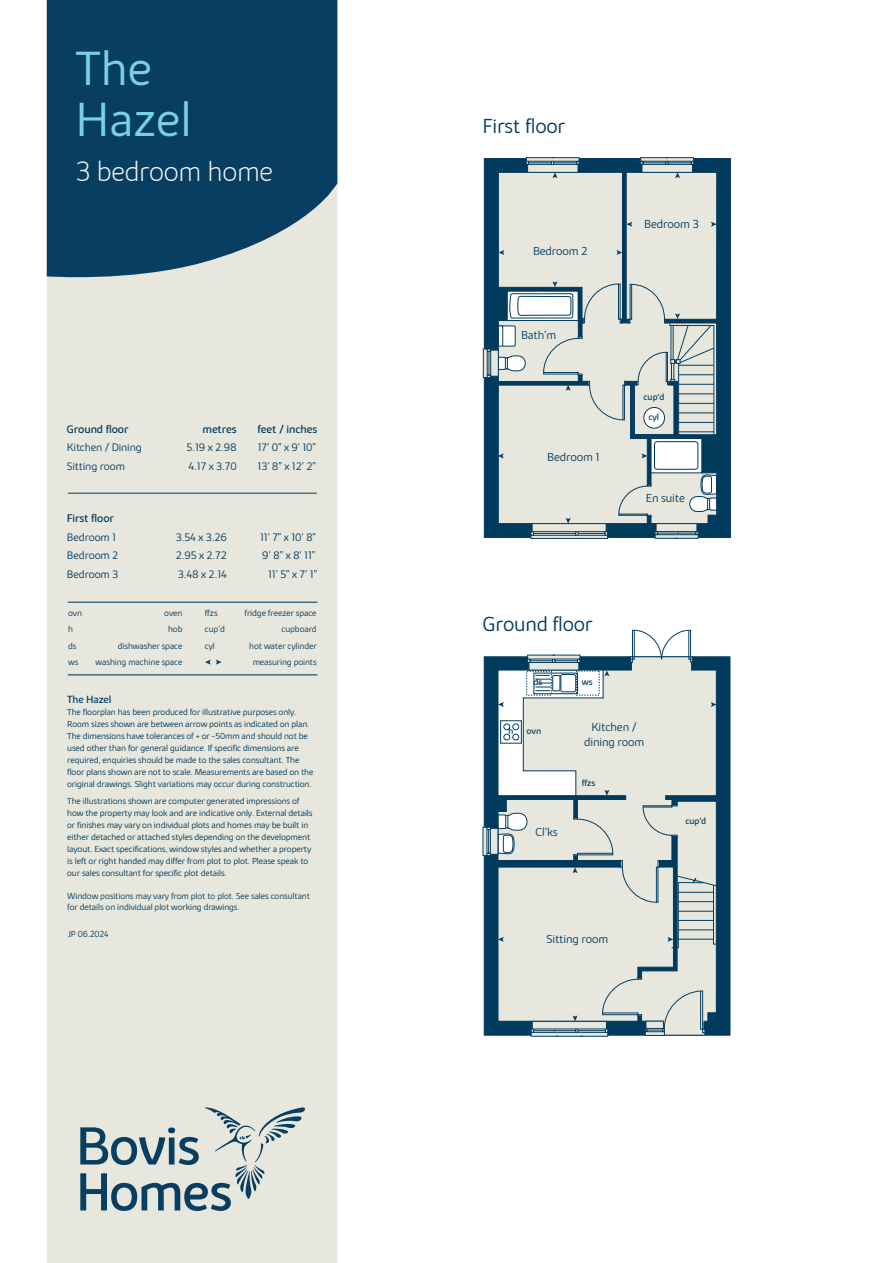
<style>
.page{position:relative;width:893px;height:1263px;background:#fff}
.page>*{position:absolute;margin:0;border:0;box-sizing:border-box;transform-origin:0 0}
.t1{font:300 49.5px/51px "Bovis Sans";color:#7ad0e4}
.t2{font:200 28.5px "Bovis Sans";letter-spacing:-.01em;color:#f4f3ee}
.t3{font:300 21px "Bovis Sans";letter-spacing:-.01em;color:#073e61}
.t4{font:300 12px/14.4px "Bovis Sans";letter-spacing:-.01em;color:#073e61;text-align:center}
.t5{font:300 11.25px "Bovis Sans";letter-spacing:-.01em;color:#073e61}
.t6{font:11.25px "Bovis Sans";letter-spacing:-.01em;color:#073e61}
.t7{font:10.5px "Bovis Sans";letter-spacing:-.01em;color:#073e61}
.t8{font:300 9px/12px "Bovis Sans";letter-spacing:-.01em;color:#003a5d}
.t9{font:300 9px/16.5px "Bovis Sans";letter-spacing:-.01em;color:#073e61}
.t10{font:9px "Bovis Sans";letter-spacing:-.01em;color:#073e61}
</style>
<div class="page">
<div style="left:47px;top:282px;width:290px;height:981px;background:#e7e7dd"></div>
<svg style="left:47px;top:0;width:290px;height:282px;background:#1b4d6c"></svg>
<hr style="left:68px;top:602px;width:249px;height:1px;background:#073e61">
<hr style="left:68px;top:675px;width:249px;height:1px;background:#073e61">
<svg style="left:484px;top:656px;width:246px;height:379px;background:#96aab0"></svg>
<svg style="left:484px;top:158px;width:247px;height:380px;background:#acbbbd"></svg>
<hr style="left:630px;top:434px;width:44px;height:4px;background:#073e61">
<div style="left:630px;top:381px;width:5px;height:56px;background:#073e61"></div>
<div style="left:644px;top:407px;width:20px;height:21px;background:#fff;border-radius:50%"></div>
<div style="left:644px;top:407px;width:21px;height:21px;border:1px solid #003a5d;border-radius:50%"></div>
<svg style="left:655px;top:523px;width:43px;height:16px"></svg>
<svg style="left:630px;top:630px;width:63px;height:42px"></svg>
<hr style="left:68px;top:493px;width:249px;height:1px;background:#073e61">
<svg style="left:498px;top:250px;width:6px;height:5px"></svg>
<svg style="left:616px;top:250px;width:6px;height:5px"></svg>
<svg style="left:526px;top:157px;width:53px;height:21px"></svg>
<svg style="left:626px;top:222px;width:6px;height:5px"></svg>
<svg style="left:711px;top:222px;width:6px;height:5px"></svg>
<svg style="left:640px;top:157px;width:54px;height:21px"></svg>
<svg style="left:498px;top:453px;width:6px;height:5px"></svg>
<svg style="left:642px;top:453px;width:5px;height:5px"></svg>
<svg style="left:483px;top:281px;width:231px;height:139px;background:#bec9c8"></svg>
<svg style="left:531px;top:518px;width:77px;height:21px;background:#a9b8ba"></svg>
<svg style="left:205px;top:660px;width:17px;height:5px"></svg>
<svg style="left:711px;top:702px;width:6px;height:5px"></svg>
<svg style="left:491px;top:655px;width:118px;height:142px"></svg>
<svg style="left:483px;top:804px;width:234px;height:233px;background:#c4cdca"></svg>
<svg style="left:76px;top:1106px;width:229px;height:105px;background:#b9c4c3"></svg>
<h1 class="t1" style="left:75px;top:42px;width:118px">The<br>Hazel</h1>
<h2 class="t2" style="left:75px;top:155px;width:199px">3 bedroom home</h2>
<p class="t6" style="left:67px;top:422px;width:63px">Ground floor</p>
<p class="t6" style="left:203px;top:422px;width:35px">metres</p>
<p class="t6" style="left:258px;top:422px;width:61px">feet / inches</p>
<p class="t5" style="left:67px;top:441px;width:76px">Kitchen / Dining</p>
<p class="t5" style="left:187px;top:441px;width:52px">5.19 x 2.98</p>
<p class="t5" style="left:258px;top:441px;width:60px">17’ 0” x 9’ 10”</p>
<p class="t5" style="left:67px;top:460px;width:59px">Sitting room</p>
<p class="t5" style="left:189px;top:460px;width:50px">4.17 x 3.70</p>
<p class="t5" style="left:258px;top:460px;width:60px">13’ 8” x 12’ 2”</p>
<p class="t6" style="left:67px;top:511px;width:48px">First floor</p>
<p class="t5" style="left:67px;top:530px;width:51px">Bedroom 1</p>
<p class="t5" style="left:176px;top:530px;width:53px">3.54 x 3.26</p>
<p class="t5" style="left:260px;top:530px;width:57px">11’ 7” x 10’ 8”</p>
<p class="t5" style="left:67px;top:549px;width:53px">Bedroom 2</p>
<p class="t5" style="left:176px;top:549px;width:53px">2.95 x 2.72</p>
<p class="t5" style="left:262px;top:549px;width:55px">9’ 8” x 8’ 11”</p>
<p class="t5" style="left:67px;top:568px;width:53px">Bedroom 3</p>
<p class="t5" style="left:178px;top:568px;width:51px">3.48 x 2.14</p>
<p class="t5" style="left:268px;top:568px;width:51px">11’ 5” x 7’ 1”</p>
<h3 class="t3" style="left:483px;top:114px;width:84px">First floor</h3>
<h3 class="t4" style="left:533px;top:244px;width:56px">Bedroom 2</h3>
<h3 class="t4" style="left:521px;top:328px;width:37px">Bath’m</h3>
<h3 class="t4" style="left:547px;top:450px;width:54px">Bedroom 1</h3>
<p class="t9" style="left:68px;top:604px;width:16px">ovn h ds ws</p>
<p class="t9" style="left:245px;top:604px;width:74px;text-align:right">fridge freezer space cupboard<br>hot water cylinder measuring points</p>
<h3 class="t3" style="left:483px;top:612px;width:111px">Ground floor</h3>
<p class="t9" style="left:205px;top:604px;width:22px">ffzs cup’d cyl</p>
<p class="t9" style="left:96px;top:604px;width:88px;text-align:right">oven<br>hob<br>dishwasher space washing machine space</p>
<p class="t10" style="left:534px;top:677px;width:10px">ds</p>
<p class="t10" style="left:582px;top:677px;width:12px">ws</p>
<h3 class="t4" style="left:644px;top:216px;width:56px">Bedroom 3</h3>
<p class="t10" style="left:644px;top:391px;width:22px">cup’d</p>
<p class="t10" style="left:648px;top:412px;width:12px">cyl</p>
<h3 class="t4" style="left:646px;top:491px;width:41px">En suite</h3>
<p class="t7" style="left:67px;top:693px;width:46px">The Hazel</p>
<p class="t8" style="left:67px;top:706px;width:248px">The floorplan has been produced for illustrative purposes only.<br>Room sizes shown are between arrow points as indicated on plan.<br>The dimensions have tolerances of + or -50mm and should not be used other than for general guidance. If specific dimensions are required, enquiries should be made to the sales consultant. The floor plans shown are not to scale. Measurements are based on the original drawings. Slight variations may occur during construction.</p>
<p class="t8" style="left:67px;top:795px;width:247px">The illustrations shown are computer generated impressions of how the property may look and are indicative only. External details or finishes may vary on individual plots and homes may be built in either detached or attached styles depending on the development layout. Exact specifications, window styles and whether a property is left or right handed may differ from plot to plot. Please speak to our sales consultant for specific plot details.</p>
<p class="t9" style="left:67px;top:891px;width:244px;line-height:10.5px">Window positions may vary from plot to plot. See sales consultant for details on individual plot working drawings.</p>
<p class="t9" style="left:68px;top:925px;width:42px">JP 06.2024</p>
<p class="t10" style="left:508px;top:726px;width:6px">h</p>
<p class="t10" style="left:527px;top:725px;width:16px">ovn</p>
<h3 class="t4" style="left:535px;top:825px;width:24px">Cl’ks</h3>
<h3 class="t4" style="left:584px;top:720px;width:62px">Kitchen / dining room</h3>
<p class="t10" style="left:582px;top:778px;width:15px">ffzs</p>
<h3 class="t4" style="left:547px;top:932px;width:63px">Sitting room</h3>
<p class="t10" style="left:685px;top:815px;width:22px">cup’d</p>
</div>
